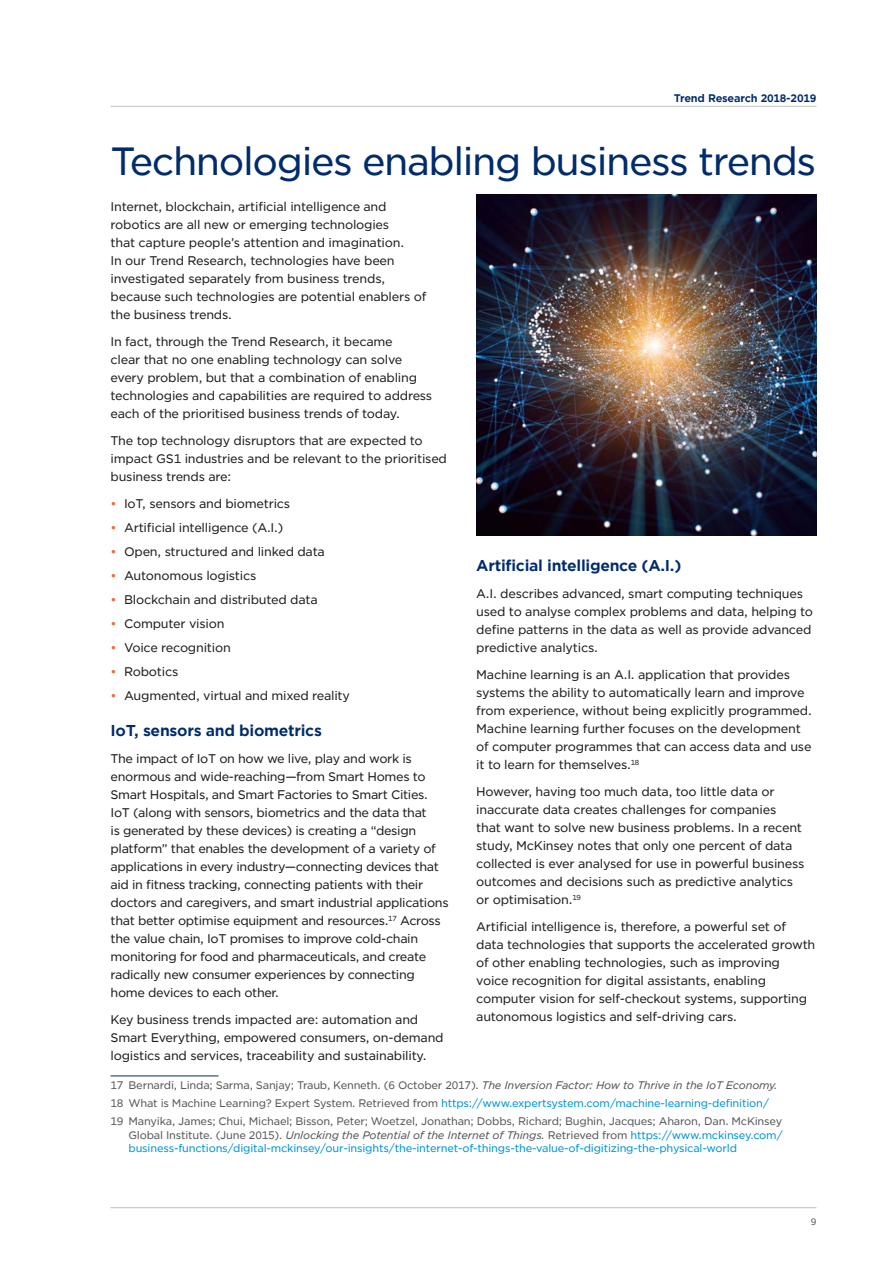
<style>
.page{position:relative;width:893px;height:1263px;background:#fff}
.page>*{position:absolute;margin:0;border:0;box-sizing:border-box;transform-origin:0 0}
._10_Headline__25pt{font:37.5px "Gotham Office";letter-spacing:-.04em;color:#002c6c}
._13_Subhead_1__11pt{font:700 15px "Gotham Office";letter-spacing:-.02em;color:#002c6c}
._16_Body_Text__8pt{font:12px/18px "Gotham Office";letter-spacing:-.02em;color:#231f20}
.Footnote{font:10.5px/13.5px "Gotham Office";letter-spacing:-.02em;color:#58595b;text-align:justify}
.Footnote-2{font:10.5px "Gotham Office";letter-spacing:-.02em;color:#0095da}
.t1{font:700 10.5px "Gotham Office";letter-spacing:-.02em;color:#002c6c}
.t2{font:9px "Gotham Office";color:#58595b}
.s1{color:#f26434}
.s2{font-style:italic}
.s3{color:#58595b}
.s4{color:#0095da}
</style>
<div class="page">
<hr style="left:111px;top:106px;width:705px;height:1px;background:#bcbec0">
<hr style="left:111px;top:1207px;width:705px;height:1px;background:#bcbec0">
<hr style="left:111px;top:1075px;width:108px;height:1px;background:#002c6c">
<img style="left:476px;top:195px;width:340px;height:340px">
<p class="t1" style="left:674px;top:91px;width:144px">Trend Research 2018-2019</p>
<p class="_10_Headline__25pt" style="left:111px;top:136px;width:707px">Technologies enabling business trends</p>
<p class="_16_Body_Text__8pt" style="left:111px;top:197px;width:317px">Internet, blockchain, artificial intelligence and robotics are all new or emerging technologies<br>that capture people’s attention and imagination.<br>In our Trend Research, technologies have been investigated separately from business trends, because such technologies are potential enablers of the business trends.</p>
<p class="_16_Body_Text__8pt" style="left:111px;top:332px;width:323px">In fact, through the Trend Research, it became<br>clear that no one enabling technology can solve every problem, but that a combination of enabling technologies and capabilities are required to address each of the prioritised business trends of today.</p>
<p class="_16_Body_Text__8pt" style="left:111px;top:431px;width:338px">The top technology disruptors that are expected to impact GS1 industries and be relevant to the prioritised business trends are:</p>
<p class="_16_Body_Text__8pt" style="left:111px;top:494px;width:181px"><span class="s1">•</span> IoT, sensors and biometrics</p>
<p class="_16_Body_Text__8pt" style="left:111px;top:518px;width:174px"><span class="s1">•</span> Artificial intelligence (A.I.)</p>
<p class="_16_Body_Text__8pt" style="left:111px;top:542px;width:216px"><span class="s1">•</span> Open, structured and linked data</p>
<p class="_16_Body_Text__8pt" style="left:111px;top:566px;width:147px"><span class="s1">•</span> Autonomous logistics</p>
<p class="_16_Body_Text__8pt" style="left:111px;top:590px;width:209px"><span class="s1">•</span> Blockchain and distributed data</p>
<p class="_16_Body_Text__8pt" style="left:111px;top:614px;width:115px"><span class="s1">•</span> Computer vision</p>
<p class="_16_Body_Text__8pt" style="left:111px;top:638px;width:122px"><span class="s1">•</span> Voice recognition</p>
<p class="_16_Body_Text__8pt" style="left:111px;top:662px;width:69px"><span class="s1">•</span> Robotics</p>
<p class="_16_Body_Text__8pt" style="left:111px;top:686px;width:241px"><span class="s1">•</span> Augmented, virtual and mixed reality</p>
<p class="_13_Subhead_1__11pt" style="left:111px;top:720px;width:213px">IoT, sensors and biometrics</p>
<p class="_16_Body_Text__8pt" style="left:111px;top:749px;width:340px">The impact of IoT on how we live, play and work is enormous and wide-reaching—from Smart Homes to Smart Hospitals, and Smart Factories to Smart Cities.<br>IoT (along with sensors, biometrics and the data that<br>is generated by these devices) is creating a “design platform” that enables the development of a variety of applications in every industry—connecting devices that aid in fitness tracking, connecting patients with their doctors and caregivers, and smart industrial applications that better optimise equipment and resources.<sup>17</sup> Across the value chain, IoT promises to improve cold-chain monitoring for food and pharmaceuticals, and create radically new consumer experiences by connecting home devices to each other.</p>
<p class="_16_Body_Text__8pt" style="left:111px;top:1010px;width:335px">Key business trends impacted are: automation and<br>Smart Everything, empowered consumers, on-demand logistics and services, traceability and sustainability.</p>
<p class="_13_Subhead_1__11pt" style="left:476px;top:555px;width:207px">Artificial intelligence (A.I.)</p>
<p class="_16_Body_Text__8pt" style="left:476px;top:584px;width:338px">A.I. describes advanced, smart computing techniques used to analyse complex problems and data, helping to define patterns in the data as well as provide advanced predictive analytics.</p>
<p class="_16_Body_Text__8pt" style="left:476px;top:665px;width:337px">Machine learning is an A.I. application that provides systems the ability to automatically learn and improve from experience, without being explicitly programmed.<br>Machine learning further focuses on the development of computer programmes that can access data and use it to learn for themselves.<sup>18</sup></p>
<p class="_16_Body_Text__8pt" style="left:476px;top:782px;width:330px">However, having too much data, too little data or inaccurate data creates challenges for companies<br>that want to solve new business problems. In a recent study, McKinsey notes that only one percent of data collected is ever analysed for use in powerful business outcomes and decisions such as predictive analytics or optimisation.<sup>19</sup></p>
<p class="_16_Body_Text__8pt" style="left:476px;top:917px;width:341px">Artificial intelligence is, therefore, a powerful set of data technologies that supports the accelerated growth of other enabling technologies, such as improving<br>voice recognition for digital assistants, enabling computer vision for self-checkout systems, supporting autonomous logistics and self-driving cars.</p>
<p class="Footnote" style="left:111px;top:1078px;width:669px">17 Bernardi, Linda; Sarma, Sanjay; Traub, Kenneth. (6 October 2017). <span class="s2">The Inversion Factor: How to Thrive in the IoT Economy.</span></p>
<p class="Footnote-2" style="left:111px;top:1096px;width:660px"><span class="s3">18 What is Machine Learning? Expert System. Retrieved from</span> https://www.expertsystem.com/machine-learning-definition/</p>
<p class="Footnote" style="left:129px;top:1114px;width:656px;text-indent:-18px">19 Manyika, James; Chui, Michael; Bisson, Peter; Woetzel, Jonathan; Dobbs, Richard; Bughin, Jacques; Aharon, Dan. McKinsey Global Institute. (June 2015). <span class="s2">Unlocking the Potential of the Internet of Things.</span> Retrieved from <span class="s4">https://www.mckinsey.com/ business-functions/digital-mckinsey/our-insights/the-internet-of-things-the-value-of-digitizing-the-physical-world</span></p>
<p class="t2" style="left:811px;top:1215px;width:7px">9</p>
</div>
